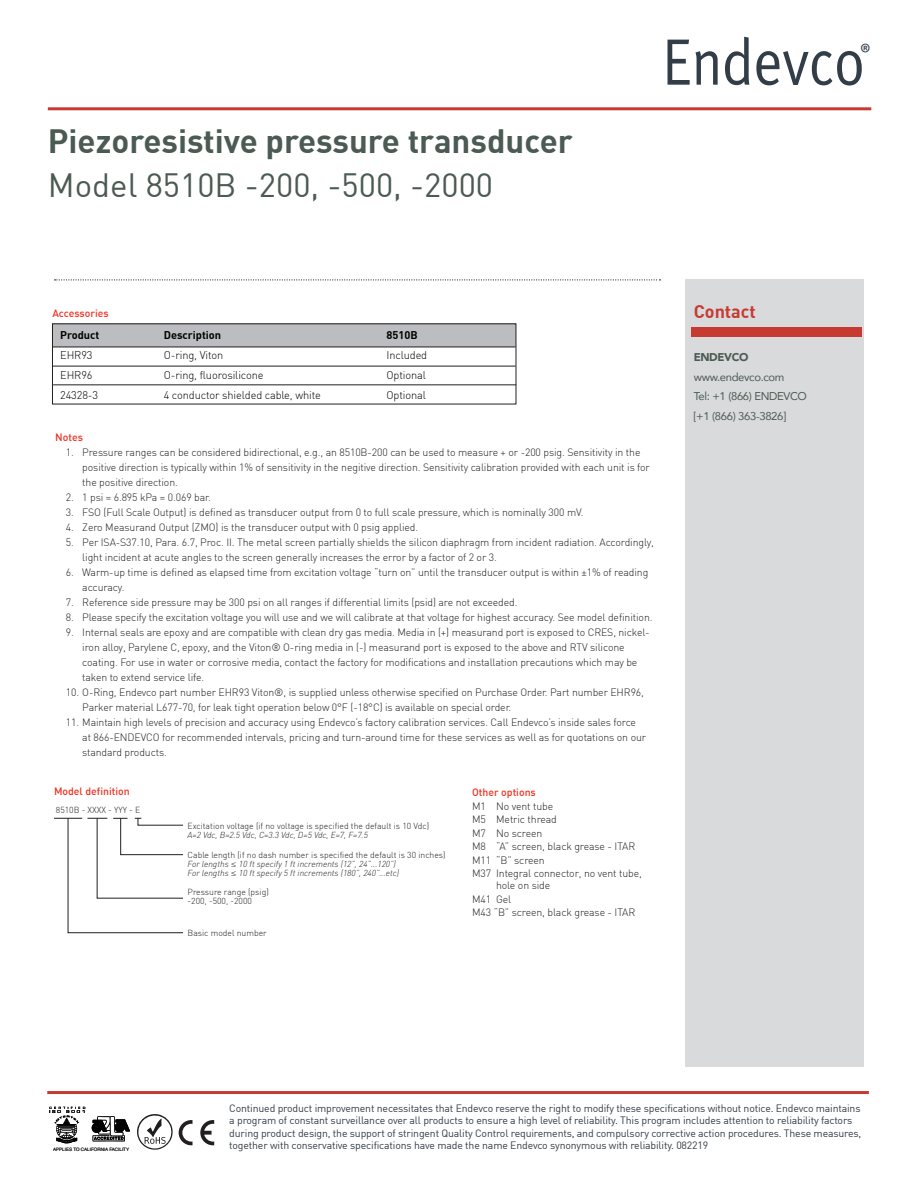
<style>
.page{position:relative;width:918px;height:1188px;background:#fff}
.page>*{position:absolute;margin:0;border:0;box-sizing:border-box;transform-origin:0 0}
.t1{font:700 33px "DIN";color:#4b5a52}
.t2{font:33px "DIN";color:#4b5a52}
.t3{font:26.85px "Myriad Pro";color:#323d47;scale:.94 1}
.t4{font:700 18px "DIN";color:#c73a32}
.t5{font:11.25px/19.5px "Avenir";letter-spacing:-.03em;color:#4b5a52}
.t6{font:900 11.25px "Avenir";letter-spacing:-.03em;color:#4b5a52}
.t7{font:300 10.95px "DIN";letter-spacing:-.01em;color:#000}
.t8{font:700 10.95px "DIN";color:#000}
.t9{font:300 10.5px/15px "DIN";letter-spacing:-.01em;color:#231f20}
.t10{font:10.5px/12.6px "DIN";letter-spacing:-.015em;color:#323d47}
.t11{font:500 10.5px "DIN";color:#ef3122}
.t12{font:300 8.7px "DIN";color:#231f20}
.t13{font:italic 300 8.7px "DIN";color:#231f20}
.t14{font:italic 300 8.7px "DIN";letter-spacing:-.02em;color:#231f20}
.t15{font:4.5px "Helvetica";color:#231f20}
.s1{font-family:"Avenir";font-style:normal}
</style>
<div class="page">
<hr style="left:48px;top:107px;width:823px;height:3px;background:#c73a32">
<svg style="left:668px;top:40px;width:50px;height:45px"></svg>
<svg style="left:725px;top:37px;width:25px;height:48px"></svg>
<svg style="left:756px;top:51px;width:106px;height:35px"></svg>
<div style="left:685px;top:279px;width:179px;height:788px;background:#d9dadb"></div>
<svg style="left:55px;top:279px;width:606px;height:1px"></svg>
<hr style="left:47px;top:1091px;width:822px;height:3px;background:#c73a32">
<img style="left:49px;top:1106px;width:37px;height:38px">
<img style="left:91px;top:1116px;width:39px;height:26px">
<svg style="left:137px;top:1114px;width:36px;height:36px"></svg>
<svg style="left:179px;top:1120px;width:14px;height:25px"></svg>
<svg style="left:200px;top:1120px;width:14px;height:25px"></svg>
<div style="left:691px;top:328px;width:171px;height:9px;background:#c73a32"></div>
<div style="left:52px;top:324px;width:464px;height:23px;background:#bcbdc0"></div>
<hr style="left:52px;top:366px;width:464px;height:1px;background:#231f20">
<hr style="left:52px;top:347px;width:463px;height:1px;background:#231f20">
<hr style="left:53px;top:385px;width:463px;height:1px;background:#231f20">
<svg style="left:54px;top:818px;width:129px;height:115px"></svg>
<h1 class="t1" style="left:48px;top:120px;width:527px">Piezoresistive pressure transducer</h1>
<h1 class="t2" style="left:48px;top:164px;width:447px">Model 8510B -200, -500, -2000</h1>
<p class="t11" style="left:52px;top:307px;width:58px">Accessories</p>
<p class="t8" style="left:60px;top:328px;width:41px">Product</p>
<p class="t8" style="left:164px;top:328px;width:59px">Description</p>
<p class="t8" style="left:386px;top:328px;width:33px">8510B</p>
<p class="t7" style="left:60px;top:349px;width:34px">EHR93</p>
<p class="t7" style="left:164px;top:349px;width:61px">O-ring, Viton</p>
<p class="t7" style="left:386px;top:349px;width:42px">Included</p>
<p class="t7" style="left:60px;top:368px;width:34px">EHR96</p>
<p class="t7" style="left:164px;top:368px;width:101px">O-ring, fluorosilicone</p>
<p class="t7" style="left:386px;top:368px;width:41px">Optional</p>
<p class="t7" style="left:60px;top:388px;width:39px">24328-3</p>
<p class="t7" style="left:164px;top:388px;width:159px">4 conductor shielded cable, white</p>
<p class="t7" style="left:386px;top:388px;width:41px">Optional</p>
<p class="t11" style="left:55px;top:430px;width:29px">Notes</p>
<p class="t9" style="left:82px;top:444px;width:569px;text-indent:-16px">1. Pressure ranges can be considered bidirectional, e.g., an 8510B-200 can be used to measure + or -200 psig. Sensitivity in the positive direction is typically within 1% of sensitivity in the negitive direction. Sensitivity calibration provided with each unit is for the positive direction.</p>
<p class="t9" style="left:66px;top:489px;width:147px">2. 1 psi = 6.895 kPa = 0.069 bar.</p>
<p class="t9" style="left:66px;top:504px;width:519px">3. FSO (Full Scale Output) is defined as transducer output from 0 to full scale pressure, which is nominally 300 mV.</p>
<p class="t9" style="left:66px;top:519px;width:354px">4. Zero Measurand Output (ZMO) is the transducer output with 0 psig applied.</p>
<p class="t9" style="left:82px;top:534px;width:573px;text-indent:-16px">5. Per ISA-S37.10, Para. 6.7, Proc. II. The metal screen partially shields the silicon diaphragm from incident radiation. Accordingly, light incident at acute angles to the screen generally increases the error by a factor of 2 or 3.</p>
<p class="t9" style="left:82px;top:564px;width:568px;text-indent:-16px">6. Warm-up time is defined as elapsed time from excitation voltage “turn on” until the transducer output is within ±1% of reading accuracy.</p>
<p class="t9" style="left:66px;top:594px;width:453px">7. Reference side pressure may be 300 psi on all ranges if differential limits (psid) are not exceeded.</p>
<p class="t9" style="left:66px;top:609px;width:588px">8. Please specify the excitation voltage you will use and we will calibrate at that voltage for highest accuracy. See model definition.</p>
<p class="t9" style="left:82px;top:624px;width:569px;text-indent:-16px">9. Internal seals are epoxy and are compatible with clean dry gas media. Media in (+) measurand port is exposed to CRES, nickel&shy;iron alloy, Parylene C, epoxy, and the Viton® O-ring media in (-) measurand port is exposed to the above and RTV silicone coating. For use in water or corrosive media, contact the factory for modifications and installation precautions which may be taken to extend service life.</p>
<p class="t9" style="left:82px;top:684px;width:563px;text-indent:-16px">10. O-Ring, Endevco part number EHR93 Viton®, is supplied unless otherwise specified on Purchase Order. Part number EHR96,<br>Parker material L677-70, for leak tight operation below 0°F (-18°C) is available on special order.</p>
<p class="t9" style="left:82px;top:714px;width:565px;text-indent:-16px">11. Maintain high levels of precision and accuracy using Endevco’s factory calibration services. Call Endevco’s inside sales force at 866-ENDEVCO for recommended intervals, pricing and turn-around time for these services as well as for quotations on our standard products.</p>
<p class="t11" style="left:54px;top:785px;width:77px">Model definition</p>
<p class="t11" style="left:472px;top:786px;width:65px">Other options</p>
<p class="t9" style="left:472px;top:798px;width:83px">M1 No vent tube</p>
<p class="t9" style="left:472px;top:812px;width:86px">M5 Metric thread</p>
<p class="t9" style="left:472px;top:825px;width:72px">M7 No screen</p>
<p class="t9" style="left:472px;top:839px;width:165px">M8 “A” screen, black grease - ITAR</p>
<p class="t9" style="left:472px;top:852px;width:74px">M11 “B” screen</p>
<p class="t9" style="left:496px;top:867px;width:147px;line-height:12px;text-indent:-24px">M37 Integral connector, no vent tube, hole on side</p>
<p class="t9" style="left:472px;top:891px;width:41px">M41 Gel</p>
<p class="t9" style="left:472px;top:905px;width:165px">M43 “B” screen, black grease - ITAR</p>
<p class="t12" style="left:56px;top:805px;width:86px">8510B - XXXX - YYY - E</p>
<p class="t12" style="left:188px;top:820px;width:243px">Excitation voltage (if no voltage is specified the default is 10 Vdc)</p>
<p class="t14" style="left:188px;top:830px;width:182px">A=2 Vdc, B=2.5 Vdc, C=3.3 Vdc, D=5 Vdc, E=7, F=7.5</p>
<p class="t12" style="left:188px;top:849px;width:260px">Cable length (if no dash number is specified the default is 30 inches)</p>
<p class="t13" style="left:188px;top:859px;width:210px">For lengths <span class="s1">≤</span> 10 ft specify 1 ft increments (12”, 24”...120”)</p>
<p class="t13" style="left:188px;top:868px;width:213px">For lengths <span class="s1">≤</span> 10 ft specify 5 ft increments (180”, 240”...etc)</p>
<p class="t12" style="left:188px;top:886px;width:83px">Pressure range (psig)</p>
<p class="t12" style="left:188px;top:896px;width:66px">-200, -500, -2000</p>
<p class="t12" style="left:188px;top:927px;width:81px">Basic model number</p>
<h3 class="t4" style="left:694px;top:300px;width:64px">Contact</h3>
<p class="t6" style="left:694px;top:348px;width:56px">ENDEVCO</p>
<p class="t5" style="left:694px;top:367px;width:115px">www.endevco.com<br>Tel: +1 (866) ENDEVCO [+1 (866) 363-3826]</p>
<h2 class="t3" style="left:860px;top:37px;width:13px">®</h2>
<p class="t15" style="left:53px;top:1146px;width:78px">APPLIES TO CALIFORNIA FACILITY</p>
<p class="t10" style="left:229px;top:1101px;width:634px">Continued product improvement necessitates that Endevco reserve the right to modify these specifications without notice. Endevco maintains a program of constant surveillance over all products to ensure a high level of reliability. This program includes attention to reliability factors during product design, the support of stringent Quality Control requirements, and compulsory corrective action procedures. These measures, together with conservative specifications have made the name Endevco synonymous with reliability. 082219</p>
</div>
